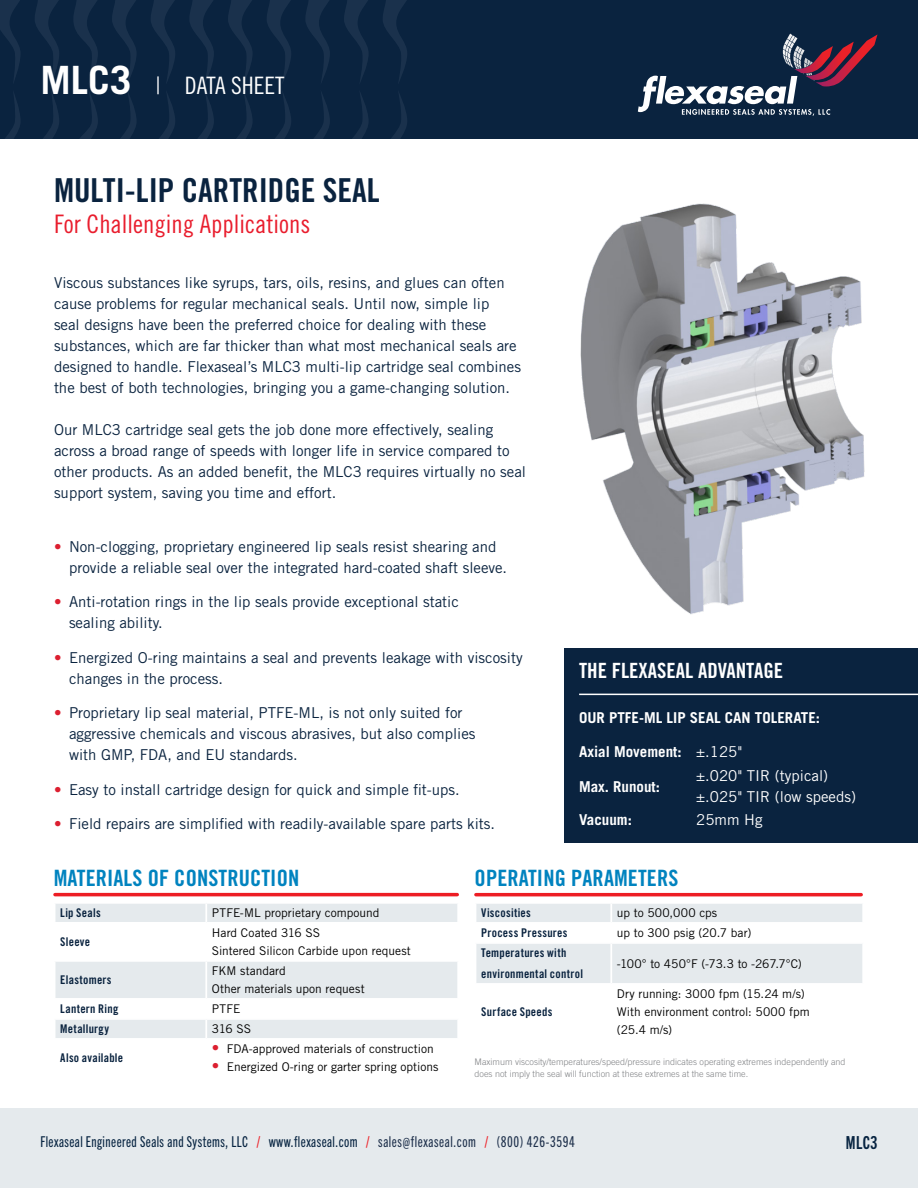
<style>
.page{position:relative;width:918px;height:1188px;background:#fff}
.page>*{position:absolute;margin:0;border:0;box-sizing:border-box;transform-origin:0 0}
.t1{font:33px "Trade Gothic LT Std Bd Cn 20";color:#0a233f}
.t2{font:25.5px "Trade Gothic LT Std Cn 18";color:#e91d2d}
.t3{font:24px "Trade Gothic LT Std Cn 18";color:#fff}
.t4{font:22.5px "Trade Gothic LT Std Bd Cn 20";letter-spacing:.005em;color:#0083bf}
.t5{font:21px "Trade Gothic LT Std Bd Cn 20";color:#fff}
.t6{font:18px "Trade Gothic Next LT Pro Bd Cm";color:#072441}
.t7{font:15px/21px "Trade Gothic LT Std";color:#0a233f}
.t8{font:15px "Trade Gothic Next LT Pro Cm";letter-spacing:.03em;color:#072441}
.Body{font:700 15px "Trade Gothic LT Std";color:#fff}
.t9{font:15px "Trade Gothic LT Std";color:#fff}
.Cell_-_Body{font:12px "Trade Gothic LT Std";color:#000}
.Cell_-_Body-2{font:12px/21px "Trade Gothic LT Std Bd Cn 20";letter-spacing:.025em;color:#0a233f}
.t10{font:300 9px/12px "Trade Gothic LT Std";color:#808285}
.s1{font-family:"Trade Gothic LT Std";font-weight:700;font-size:39px}
.s2{font-family:"Trade Gothic LT Std";font-weight:300}
.s3{color:#dc1f30}
.s4{font-size:15px;color:#dc1f30}
.s5{font-family:"Trade Gothic Next LT Pro Bd Cm";color:#ed1c24}
.s6{font-family:"Trade Gothic Next LT Pro Bd Cm";color:#ed1d24}
.s7{color:#1f314c}
</style>
<div class="page">
<div style="left:0;top:0;width:918px;height:140px;background:#0a233f"></div>
<svg style="left:0;top:0;width:407px;height:82px"></svg>
<svg style="left:0;top:92px;width:420px;height:48px"></svg>
<div style="left:0;top:1109px;width:918px;height:79px;background:#e5eaed"></div>
<svg style="left:638px;top:34px;width:240px;height:82px"></svg>
<img style="left:580px;top:203px;width:285px;height:412px">
<hr style="left:55px;top:893px;width:402px;height:3px;background:#ed1d24">
<div style="left:55px;top:904px;width:402px;height:18px;background:#e5eaed"></div>
<svg style="left:55px;top:962px;width:402px;height:76px;fill:#e5eaed"></svg>
<svg style="left:205px;top:904px;width:2px;height:18px"></svg>
<hr style="left:205px;top:962px;width:2px;height:36px;background:#fff">
<hr style="left:54px;top:998px;width:152px;height:2px;background:#fff">
<hr style="left:206px;top:998px;width:253px;height:2px;background:#fff">
<hr style="left:54px;top:1018px;width:152px;height:2px;background:#fff">
<hr style="left:206px;top:1018px;width:253px;height:2px;background:#fff">
<svg style="left:205px;top:1000px;width:2px;height:38px"></svg>
<hr style="left:476px;top:893px;width:385px;height:3px;background:#ed1d24">
<svg style="left:476px;top:904px;width:386px;height:79px"></svg>
<hr style="left:611px;top:942px;width:253px;height:2px;background:#fff">
<hr style="left:610px;top:944px;width:2px;height:39px;background:#fff">
<div style="left:565px;top:648px;width:353px;height:195px;background:#0a233f"></div>
<hr style="left:579px;top:694px;width:339px;height:1px;background:#fff">
<h3 class="t3" style="left:40px;top:71px;width:245px"><span class="s1">MLC3</span> <span class="s2">|</span> DATA SHEET</h3>
<p class="t1" style="left:54px;top:170px;width:327px">MULTI-LIP CARTRIDGE SEAL</p>
<p class="t2" style="left:54px;top:209px;width:258px">For Challenging Applications</p>
<p class="t7" style="left:54px;top:272px;width:469px">Viscous substances like syrups, tars, oils, resins, and glues can often cause problems for regular mechanical seals. Until now, simple lip<br>seal designs have been the preferred choice for dealing with these substances, which are far thicker than what most mechanical seals are designed to handle. Flexaseal’s MLC3 multi-lip cartridge seal combines the best of both technologies, bringing you a game-changing solution.</p>
<p class="t7" style="left:54px;top:419px;width:474px">Our MLC3 cartridge seal gets the job done more effectively, sealing across a broad range of speeds with longer life in service compared to other products. As an added benefit, the MLC3 requires virtually no seal support system, saving you time and effort.</p>
<p class="t7" style="left:69px;top:536px;width:440px;text-indent:-15px"><span class="s3">•</span> Non-clogging, proprietary engineered lip seals resist shearing and provide a reliable seal over the integrated hard-coated shaft sleeve.</p>
<p class="t7" style="left:69px;top:591px;width:391px;text-indent:-15px"><span class="s3">•</span> Anti-rotation rings in the lip seals provide exceptional static sealing ability.</p>
<p class="t7" style="left:69px;top:647px;width:455px;text-indent:-15px"><span class="s3">•</span> Energized O-ring maintains a seal and prevents leakage with viscosity changes in the process.</p>
<p class="t7" style="left:69px;top:702px;width:408px;text-indent:-15px"><span class="s3">•</span> Proprietary lip seal material, PTFE-ML, is not only suited for aggressive chemicals and viscous abrasives, but also complies with GMP, FDA, and EU standards.</p>
<p class="t7" style="left:54px;top:779px;width:407px"><span class="s3">•</span> Easy to install cartridge design for quick and simple fit-ups.</p>
<p class="t7" style="left:54px;top:813px;width:443px"><span class="s3">•</span> Field repairs are simplified with readily-available spare parts kits.</p>
<p class="t5" style="left:579px;top:658px;width:206px">THE FLEXASEAL ADVANTAGE</p>
<p class="Body" style="left:579px;top:708px;width:242px">OUR PTFE-ML LIP SEAL CAN TOLERATE:</p>
<p class="Body" style="left:579px;top:742px;width:104px">Axial Movement:</p>
<p class="t9" style="left:696px;top:742px;width:48px">±.125"</p>
<p class="Body" style="left:579px;top:777px;width:82px">Max. Runout:</p>
<p class="t9" style="left:696px;top:766px;width:133px">±.020" TIR (typical)</p>
<p class="t9" style="left:696px;top:787px;width:161px">±.025" TIR (low speeds)</p>
<p class="Body" style="left:579px;top:810px;width:54px">Vacuum:</p>
<p class="t9" style="left:696px;top:810px;width:68px">25mm Hg</p>
<h3 class="t4" style="left:54px;top:864px;width:247px">MATERIALS OF CONSTRUCTION</h3>
<p class="Cell_-_Body-2" style="left:60px;top:902px;width:42px">Lip Seals</p>
<p class="Cell_-_Body" style="left:212px;top:906px;width:169px">PTFE-ML proprietary compound</p>
<p class="Cell_-_Body-2" style="left:60px;top:931px;width:31px">Sleeve</p>
<p class="Cell_-_Body" style="left:212px;top:926px;width:110px">Hard Coated 316 SS</p>
<p class="Cell_-_Body" style="left:212px;top:944px;width:200px">Sintered Silicon Carbide upon request</p>
<p class="Cell_-_Body-2" style="left:60px;top:969px;width:53px">Elastomers</p>
<p class="Cell_-_Body" style="left:212px;top:964px;width:75px">FKM standard</p>
<p class="Cell_-_Body" style="left:212px;top:982px;width:154px">Other materials upon request</p>
<p class="Cell_-_Body-2" style="left:60px;top:998px;width:60px">Lantern Ring</p>
<p class="Cell_-_Body" style="left:212px;top:1002px;width:30px">PTFE</p>
<p class="Cell_-_Body-2" style="left:60px;top:1018px;width:50px">Metallurgy</p>
<p class="Cell_-_Body" style="left:212px;top:1022px;width:41px">316 SS</p>
<p class="Cell_-_Body-2" style="left:60px;top:1047px;width:64px">Also available</p>
<p class="Cell_-_Body" style="left:212px;top:1042px;width:223px"><span class="s4">•</span> FDA-approved materials of construction</p>
<p class="Cell_-_Body" style="left:212px;top:1060px;width:228px"><span class="s4">•</span> Energized O-ring or garter spring options</p>
<h3 class="t4" style="left:475px;top:864px;width:205px">OPERATING PARAMETERS</h3>
<p class="Cell_-_Body-2" style="left:481px;top:902px;width:51px">Viscosities</p>
<p class="Cell_-_Body" style="left:617px;top:906px;width:102px">up to 500,000 cps</p>
<p class="Cell_-_Body-2" style="left:481px;top:922px;width:88px">Process Pressures</p>
<p class="Cell_-_Body" style="left:617px;top:926px;width:136px">up to 300 psig (20.7 bar)</p>
<p class="Cell_-_Body-2" style="left:481px;top:942px;width:103px">Temperatures with environmental control</p>
<p class="Cell_-_Body" style="left:617px;top:956px;width:186px">-100° to 450°F (-73.3 to -267.7°C)</p>
<p class="Cell_-_Body-2" style="left:481px;top:1001px;width:73px">Surface Speeds</p>
<p class="Cell_-_Body" style="left:617px;top:987px;width:189px">Dry running: 3000 fpm (15.24 m/s)</p>
<p class="Cell_-_Body" style="left:617px;top:1005px;width:194px">With environment control: 5000 fpm</p>
<p class="Cell_-_Body" style="left:617px;top:1023px;width:57px">(25.4 m/s)</p>
<p class="t10" style="left:475px;top:1055px;width:373px">Maximum viscosity/temperatures/speed/pressure indicates operating extremes independently and does not imply the seal will function at these extremes at the same time.</p>
<p class="t8" style="left:40px;top:1131px;width:536px">Flexaseal Engineered Seals and Systems, LLC <span class="s5">/</span> www.flexaseal.com <span class="s6">/</span> <span class="s7">sales@flexaseal.com</span> <span class="s6">/</span> <span class="s7">(800) 426-3594</span></p>
<p class="t6" style="left:846px;top:1130px;width:33px">MLC3</p>
</div>
